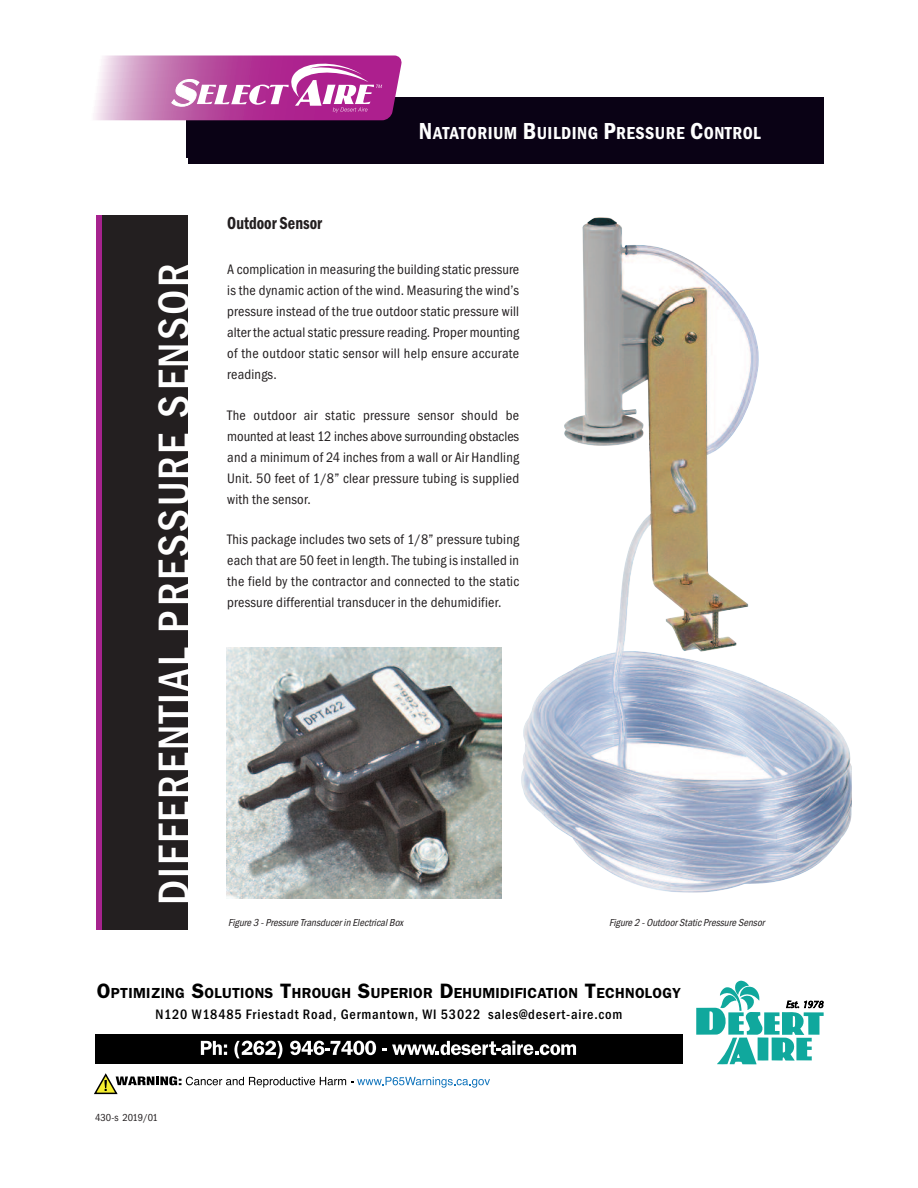
<style>
.page{position:relative;width:918px;height:1188px;background:#fff}
.page>*{position:absolute;margin:0;border:0;box-sizing:border-box;transform-origin:0 0}
.t1{font:500 condensed 45px "Franklin Gothic Itc T";letter-spacing:.05em;color:#fff}
.t2{font:600 condensed 18px "Franklin Gothic Itc T";letter-spacing:.025em;color:#fff}
.t3{font:600 condensed 18px "Franklin Gothic Itc T";color:#231f20;scale:.9 1}
.t4{font:600 14.7px "Franklin Gothic";letter-spacing:.015em;color:#000}
.t5{font:condensed 14.25px/21px "Franklin Gothic Itc T";letter-spacing:.015em;color:#231f20;text-align:justify}
.t6{font:500 condensed 14.25px "Franklin Gothic Itc T";letter-spacing:.055em;color:#000}
.t7{font:italic condensed 10.5px "Franklin Gothic Itc T";color:#231f20}
.t8{font:condensed 10.5px "Franklin Gothic Itc T";letter-spacing:-.015em;color:#231f20}
.s1{font-size:24px}
.s2{font-size:20.85px}
</style>
<div class="page">
<div style="left:95px;top:1035px;width:588px;height:29px;background:#000"></div>
<svg style="left:94px;top:1073px;width:396px;height:22px"></svg>
<svg style="left:201px;top:1041px;width:26px;height:14px"></svg>
<svg style="left:234px;top:1041px;width:48px;height:17px"></svg>
<svg style="left:290px;top:1041px;width:86px;height:14px"></svg>
<svg style="left:382px;top:1041px;width:194px;height:14px"></svg>
<svg style="left:696px;top:981px;width:128px;height:83px"></svg>
<div style="left:187px;top:97px;width:637px;height:66px;background:#0a0215"></div>
<div style="left:96px;top:173px;width:92px;height:767px;background:#231f20"></div>
<div style="left:96px;top:173px;width:5px;height:770px;background:#a6228e"></div>
<div style="left:77px;top:158px;width:111px;height:57px;background:#fff"></div>
<svg style="left:94px;top:56px;width:308px;height:64px;background:#c46db1"></svg>
<div style="left:86px;top:931px;width:105px;height:17px;background:#fff"></div>
<img style="left:521px;top:217px;width:331px;height:676px">
<img style="left:226px;top:648px;width:275px;height:250px">
<h1 class="t1" style="left:147px;top:905px;width:643px;rotate:-90deg">DIFFERENTIAL PRESSURE SENSOR</h1>
<p class="t2" style="left:419px;top:122px;width:344px"><span class="s1">N</span>ATATORIUM <span class="s1">B</span>UILDING <span class="s1">P</span>RESSURE <span class="s1">C</span>ONTROL</p>
<p class="t3" style="left:227px;top:213px;width:107px">Outdoor Sensor</p>
<p class="t5" style="left:227px;top:259px;width:293px">A complication in measuring the building static pressure is the dynamic action of the wind. Measuring the wind’s pressure instead of the true outdoor static pressure will alter the actual static pressure reading. Proper mounting of the outdoor static sensor will help ensure accurate readings.</p>
<p class="t5" style="left:227px;top:405px;width:293px">The outdoor air static pressure sensor should be mounted at least 12 inches above surrounding obstacles and a minimum of 24 inches from a wall or Air Handling Unit. 50 feet of 1/8” clear pressure tubing is supplied with the sensor.</p>
<p class="t5" style="left:227px;top:529px;width:293px">This package includes two sets of 1/8” pressure tubing each that are 50 feet in length. The tubing is installed in the field by the contractor and connected to the static pressure differential transducer in the dehumidifier.</p>
<p class="t7" style="left:228px;top:916px;width:177px">Figure 3 - Pressure Transducer in Electrical Box</p>
<p class="t7" style="left:609px;top:917px;width:159px">Figure 2 - Outdoor Static Pressure Sensor</p>
<p class="t4" style="left:97px;top:984px;width:586px"><span class="s2">O</span>PTIMIZING <span class="s2">S</span>OLUTIONS <span class="s2">T</span>HROUGH <span class="s2">S</span>UPERIOR <span class="s2">D</span>EHUMIDIFICATION <span class="s2">T</span>ECHNOLOGY</p>
<p class="t6" style="left:155px;top:1005px;width:468px">N120 W18485 Friestadt Road, Germantown, WI 53022 sales@desert-aire.com</p>
<p class="t8" style="left:95px;top:1112px;width:64px">430-s 2019/01</p>
</div>
